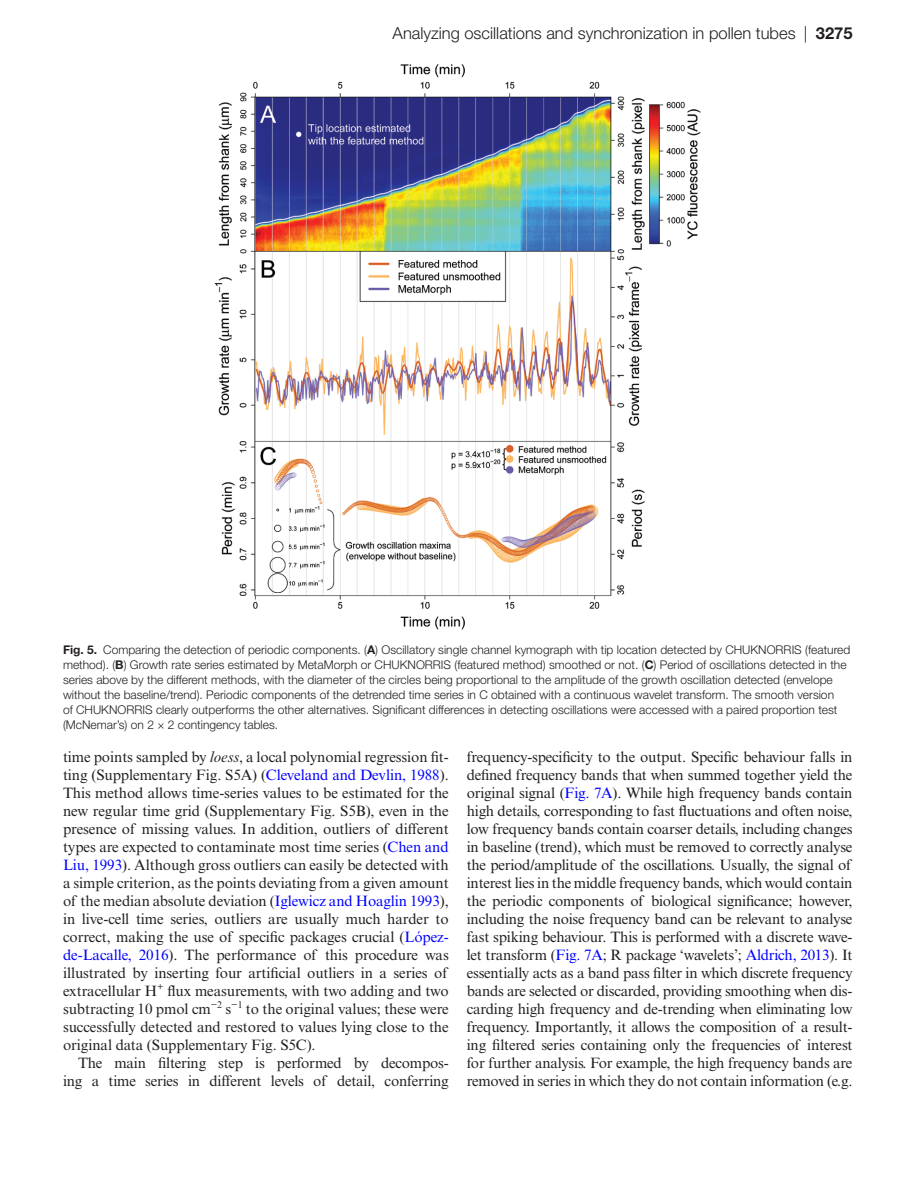
<style>
.page{position:relative;width:919px;height:1187px;background:#fff}
.page>*{position:absolute;margin:0;border:0;box-sizing:border-box;transform-origin:0 0}
.t1{font:300 16.5px "Helvetica Neue LT Std";color:#231f20}
.t2{font:15px/18px "Times New Roman MT Std";letter-spacing:-.015em;color:#231f20;text-align:justify}
.t3{font:300 12px/15px "Helvetica Neue LT Std";color:#231f20}
.s1{font-weight:700}
.s2{font-style:italic}
.s3{color:#00f}
</style>
<div class="page">
<img style="left:215px;top:64px;width:486px;height:565px">
<p class="t1" style="left:392px;top:23px;width:461px">Analyzing oscillations and synchronization in pollen tubes | <span class="s1">3275</span></p>
<p class="t3" style="left:63px;top:641px;width:788px"><span class="s1">Fig. 5.</span> Comparing the detection of periodic components. (<span class="s1">A</span>) Oscillatory single channel kymograph with tip location detected by CHUKNORRIS (featured method). (<span class="s1">B</span>) Growth rate series estimated by MetaMorph or CHUKNORRIS (featured method) smoothed or not. (<span class="s1">C</span>) Period of oscillations detected in the series above by the different methods, with the diameter of the circles being proportional to the amplitude of the growth oscillation detected (envelope without the baseline/trend). Periodic components of the detrended time series in C obtained with a continuous wavelet transform. The smooth version<br>of CHUKNORRIS clearly outperforms the other alternatives. Significant differences in detecting oscillations were accessed with a paired proportion test (McNemar’s) on 2 × 2 contingency tables.</p>
<p class="t2" style="left:63px;top:747px;width:387px">time points sampled by <span class="s2">loess</span>, a local polynomial regression fit&shy;ting (Supplementary Fig. S5A) (<span class="s3">Cleveland and Devlin, 1988</span>).<br>This method allows time-series values to be estimated for the new regular time grid (Supplementary Fig. S5B), even in the presence of missing values. In addition, outliers of different types are expected to contaminate most time series (<span class="s3">Chen and Liu, 1993</span>). Although gross outliers can easily be detected with a simple criterion, as the points deviating from a given amount of the median absolute deviation (<span class="s3">Iglewicz and Hoaglin 1993</span>), in live-cell time series, outliers are usually much harder to correct, making the use of specific packages crucial (<span class="s3">López&shy;de-Lacalle, 2016</span>). The performance of this procedure was illustrated by inserting four artificial outliers in a series of extracellular H<sup>+</sup> flux measurements, with two adding and two subtracting 10 pmol cm<sup>−2</sup> s<sup>−1</sup> to the original values; these were successfully detected and restored to values lying close to the original data (Supplementary Fig. S5C).</p>
<p class="t2" style="left:63px;top:1053px;width:387px;text-align:right">The main filtering step is performed by decompos&shy;ing a time series in different levels of detail, conferring</p>
<p class="t2" style="left:467px;top:747px;width:387px">frequency-specificity to the output. Specific behaviour falls in defined frequency bands that when summed together yield the original signal (<span class="s3">Fig. 7A</span>). While high frequency bands contain high details, corresponding to fast fluctuations and often noise, low frequency bands contain coarser details, including changes in baseline (trend), which must be removed to correctly analyse the period/amplitude of the oscillations. Usually, the signal of interest lies in the middle frequency bands, which would contain the periodic components of biological significance; however, including the noise frequency band can be relevant to analyse fast spiking behaviour. This is performed with a discrete wave&shy;let transform (<span class="s3">Fig. 7A</span>; R package ‘wavelets’; <span class="s3">Aldrich, 2013</span>). It essentially acts as a band pass filter in which discrete frequency bands are selected or discarded, providing smoothing when dis&shy;carding high frequency and de-trending when eliminating low frequency. Importantly, it allows the composition of a result&shy;ing filtered series containing only the frequencies of interest for further analysis. For example, the high frequency bands are removed in series in which they do not contain information (e.g.</p>
</div>
